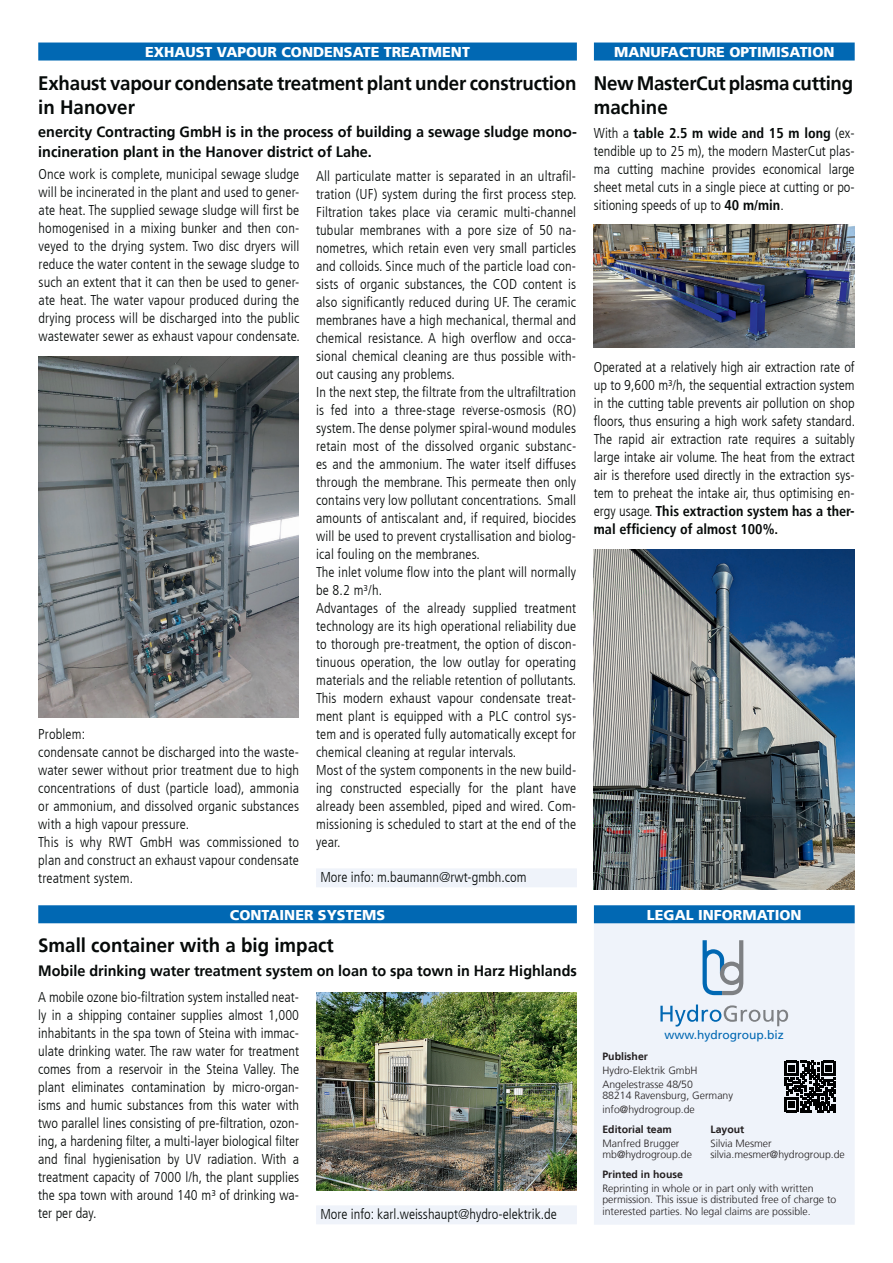
<style>
.page{position:relative;width:893px;height:1263px;background:#fff}
.page>*{position:absolute;margin:0;border:0;box-sizing:border-box;transform-origin:0 0}
.t1{font:700 19.5px/23.4px "Frutiger";letter-spacing:-.01em;color:#060a09;scale:.96 1}
.t2{font:700 15px/19.5px "Frutiger";color:#060a09;scale:.96 1}
.t3{font:300 condensed 14.25px/18px "Frutiger LT";letter-spacing:.01em;color:#060a09;text-align:justify}
.t4{font:900 14.25px "Frutiger LT";color:#fff}
.t5{font:12px "Frutiger LT";color:#0168b3}
.t6{font:300 10.5px/13.6px "Frutiger LT";color:#231f20}
.t7{font:700 10.5px "Frutiger LT";color:#231f20}
.s1{font-weight:700}
</style>
<div class="page">
<div style="left:38px;top:43px;width:539px;height:18px;background:#0168b3"></div>
<div style="left:38px;top:905px;width:539px;height:18px;background:#0168b3"></div>
<div style="left:594px;top:43px;width:261px;height:18px;background:#0168b3"></div>
<div style="left:594px;top:923px;width:261px;height:302px;background:#eff3fa"></div>
<div style="left:594px;top:905px;width:261px;height:18px;background:#0168b3"></div>
<svg style="left:660px;top:1004px;width:128px;height:22px"></svg>
<svg style="left:703px;top:940px;width:40px;height:55px"></svg>
<svg style="left:784px;top:1061px;width:52px;height:51px"></svg>
<img style="left:594px;top:224px;width:261px;height:124px">
<img style="left:594px;top:549px;width:261px;height:340px">
<div style="left:316px;top:1205px;width:261px;height:19px;background:#eff3fa"></div>
<img style="left:38px;top:356px;width:261px;height:362px">
<div style="left:316px;top:868px;width:261px;height:19px;background:#eff3fa"></div>
<img style="left:316px;top:993px;width:261px;height:197px">
<p class="t4" style="left:145px;top:43px;width:326px">EXHAUST VAPOUR CONDENSATE TREATMENT</p>
<h1 class="t1" style="left:38px;top:71px;width:562px">Exhaust vapour condensate treatment plant under construction in Hanover</h1>
<p class="t2" style="left:38px;top:122px;width:563px">enercity Contracting GmbH is in the process of building a sewage sludge mono&shy;incineration plant in the Hanover district of Lahe.</p>
<p class="t3" style="left:39px;top:165px;width:263px">Once work is complete, municipal sewage sludge will be incinerated in the plant and used to gener&shy;ate heat. The supplied sewage sludge will first be homogenised in a mixing bunker and then con&shy;veyed to the drying system. Two disc dryers will reduce the water content in the sewage sludge to such an extent that it can then be used to gener&shy;ate heat. The water vapour produced during the drying process will be discharged into the public wastewater sewer as exhaust vapour condensate.</p>
<p class="t3" style="left:38px;top:725px;width:262px;text-align:left">Problem:<br>condensate cannot be discharged into the waste&shy;water sewer without prior treatment due to high concentrations of dust (particle load), ammonia or ammonium, and dissolved organic substances with a high vapour pressure.<br>This is why RWT GmbH was commissioned to plan and construct an exhaust vapour condensate treatment system.</p>
<p class="t3" style="left:316px;top:167px;width:262px;text-align:left">All particulate matter is separated in an ultrafil&shy;tration (UF) system during the first process step.<br>Filtration takes place via ceramic multi-channel tubular membranes with a pore size of 50 na&shy;nometres, which retain even very small particles and colloids. Since much of the particle load con&shy;sists of organic substances, the COD content is also significantly reduced during UF. The ceramic membranes have a high mechanical, thermal and chemical resistance. A high overflow and occa&shy;sional chemical cleaning are thus possible with&shy;out causing any problems.<br>In the next step, the filtrate from the ultrafiltration is fed into a three-stage reverse-osmosis (RO) system. The dense polymer spiral-wound modules retain most of the dissolved organic substanc&shy;es and the ammonium. The water itself diffuses through the membrane. This permeate then only contains very low pollutant concentrations. Small amounts of antiscalant and, if required, biocides will be used to prevent crystallisation and biolog&shy;ical fouling on the membranes.<br>The inlet volume flow into the plant will normally be 8.2 m³/h.<br>Advantages of the already supplied treatment technology are its high operational reliability due to thorough pre-treatment, the option of discon&shy;tinuous operation, the low outlay for operating materials and the reliable retention of pollutants.<br>This modern exhaust vapour condensate treat&shy;ment plant is equipped with a PLC control sys&shy;tem and is operated fully automatically except for chemical cleaning at regular intervals.<br>Most of the system components in the new build&shy;ing constructed especially for the plant have already been assembled, piped and wired. Com&shy;missioning is scheduled to start at the end of the year.</p>
<p class="t3" style="left:320px;top:869px;width:208px">More info: m.baumann@rwt-gmbh.com</p>
<p class="t4" style="left:230px;top:906px;width:157px">CONTAINER SYSTEMS</p>
<h1 class="t1" style="left:38px;top:934px;width:309px">Small container with a big impact</h1>
<p class="t2" style="left:38px;top:961px;width:563px">Mobile drinking water treatment system on loan to spa town in Harz Highlands</p>
<p class="t3" style="left:38px;top:988px;width:262px">A mobile ozone bio-filtration system installed neat&shy;ly in a shipping container supplies almost 1,000 inhabitants in the spa town of Steina with immac&shy;ulate drinking water. The raw water for treatment comes from a reservoir in the Steina Valley. The plant eliminates contamination by micro-organ&shy;isms and humic substances from this water with two parallel lines consisting of pre-filtration, ozon&shy;ing, a hardening filter, a multi-layer biological filter and final hygienisation by UV radiation. With a treatment capacity of 7000 l/h, the plant supplies the spa town with around 140 m³ of drinking wa&shy;ter per day.</p>
<p class="t3" style="left:320px;top:1206px;width:238px">More info: karl.weisshaupt@hydro-elektrik.de</p>
<p class="t4" style="left:614px;top:43px;width:222px">MANUFACTURE OPTIMISATION</p>
<h1 class="t1" style="left:594px;top:71px;width:271px">New MasterCut plasma cutting machine</h1>
<p class="t3" style="left:594px;top:124px;width:262px">With a <span class="s1">table 2.5 m wide and 15 m long</span> (ex&shy;tendible up to 25 m), the modern MasterCut plas&shy;ma cutting machine provides economical large sheet metal cuts in a single piece at cutting or po&shy;sitioning speeds of up to <span class="s1">40 m/min</span>.</p>
<p class="t3" style="left:594px;top:358px;width:263px">Operated at a relatively high air extraction rate of up to 9,600 m³/h, the sequential extraction system in the cutting table prevents air pollution on shop floors, thus ensuring a high work safety standard.<br>The rapid air extraction rate requires a suitably large intake air volume. The heat from the extract air is therefore used directly in the extraction sys&shy;tem to preheat the intake air, thus optimising en&shy;ergy usage. <span class="s1">This extraction system has a ther&shy;mal efficiency of almost 100%.</span></p>
<p class="t4" style="left:647px;top:906px;width:156px">LEGAL INFORMATION</p>
<p class="t5" style="left:665px;top:1027px;width:121px">www.hydrogroup.biz</p>
<p class="t7" style="left:602px;top:1050px;width:47px">Publisher</p>
<p class="t6" style="left:602px;top:1064px;width:97px">Hydro-Elektrik GmbH<br>Angelestrasse 48/50</p>
<p class="t6" style="left:602px;top:1089px;width:132px">88214 Ravensburg, Germany info@hydrogroup.de</p>
<p class="t7" style="left:602px;top:1123px;width:71px">Editorial team</p>
<p class="t7" style="left:710px;top:1123px;width:35px">Layout</p>
<p class="t6" style="left:602px;top:1136px;width:79px">Manfred Brugger</p>
<p class="t6" style="left:710px;top:1136px;width:63px">Silvia Mesmer</p>
<p class="t6" style="left:602px;top:1148px;width:91px">mb@hydrogroup.de</p>
<p class="t6" style="left:710px;top:1148px;width:136px">silvia.mesmer@hydrogroup.de</p>
<p class="t7" style="left:602px;top:1168px;width:82px">Printed in house</p>
<p class="t6" style="left:602px;top:1182px;width:235px;line-height:11.6px">Reprinting in whole or in part only with written permission. This issue is distributed free of charge to interested parties. No legal claims are possible.</p>
</div>
